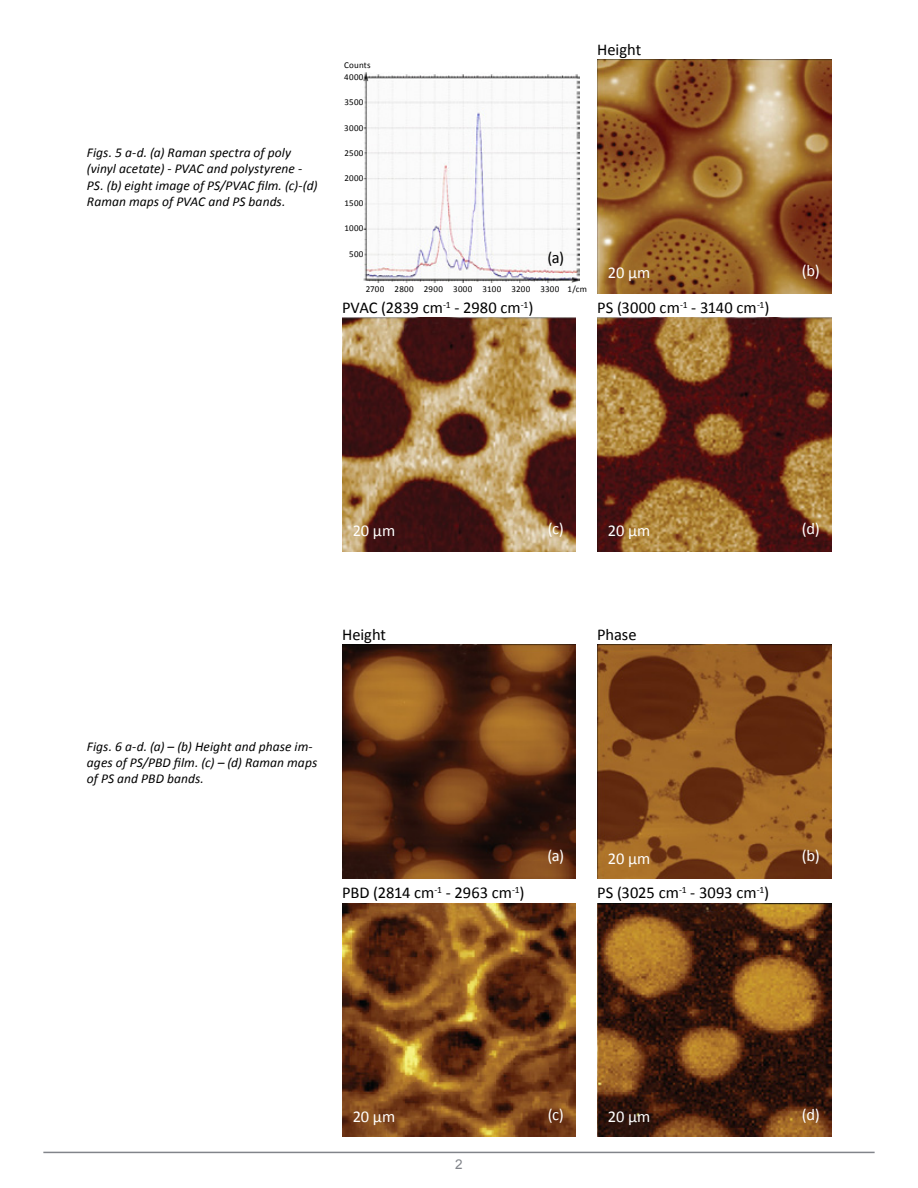
<style>
.page{position:relative;width:918px;height:1188px;background:#fff}
.page>*{position:absolute;margin:0;border:0;box-sizing:border-box;transform-origin:0 0}
.t1{font:16.5px "Calibri";color:#000}
.t2{font:16.5px "Calibri";color:#fff}
.t3{font:italic 13.5px/16.2px "Calibri";letter-spacing:.005em;color:#000}
.t4{font:13.5px "Arial";color:#81848a}
.t5{font:9px/12.8px "Calibri";letter-spacing:.03em;color:#000}
</style>
<div class="page">
<hr style="left:43px;top:1152px;width:832px;height:1px;background:#81848a">
<img style="left:597px;top:645px;width:234px;height:234px">
<img style="left:597px;top:903px;width:234px;height:234px">
<img style="left:342px;top:645px;width:234px;height:234px">
<img style="left:342px;top:903px;width:234px;height:234px">
<img style="left:363px;top:72px;width:216px;height:211px">
<img style="left:597px;top:318px;width:234px;height:234px">
<img style="left:597px;top:60px;width:234px;height:233px">
<img style="left:342px;top:318px;width:234px;height:234px">
<p class="t3" style="left:87px;top:144px;width:232px">Figs. 5 a-d. (a) Raman spectra of poly (vinyl acetate) - PVAC and polystyrene - PS. (b) eight image of PS/PVAC film. (c)-(d)<br>Raman maps of PVAC and PS bands.</p>
<p class="t5" style="left:344px;top:58px;width:28px">Counts<br>4000</p>
<p class="t5" style="left:345px;top:96px;width:21px">3500</p>
<p class="t5" style="left:344px;top:121px;width:21px">3000</p>
<p class="t5" style="left:344px;top:147px;width:21px">2500</p>
<p class="t5" style="left:344px;top:172px;width:21px">2000</p>
<p class="t5" style="left:344px;top:197px;width:21px">1500</p>
<p class="t5" style="left:344px;top:222px;width:21px">1000</p>
<p class="t5" style="left:349px;top:247px;width:16px">500</p>
<p class="t1" style="left:547px;top:247px;width:18px">(a)</p>
<p class="t5" style="left:366px;top:282px;width:223px">2700 2800 2900 3000 3100 3200 3300 1/cm</p>
<p class="t1" style="left:342px;top:297px;width:193px">PVAC (2839 cm<sup>-1</sup> - 2980 cm<sup>-1</sup>)</p>
<p class="t1" style="left:597px;top:39px;width:46px">Height</p>
<p class="t2" style="left:608px;top:262px;width:44px">20 µm</p>
<p class="t1" style="left:597px;top:297px;width:174px">PS (3000 cm<sup>-1</sup> - 3140 cm<sup>-1</sup>)</p>
<p class="t2" style="left:802px;top:260px;width:19px">(b)</p>
<p class="t2" style="left:353px;top:521px;width:44px">20 µm</p>
<p class="t1" style="left:342px;top:624px;width:46px">Height</p>
<p class="t2" style="left:548px;top:518px;width:17px">(c)</p>
<p class="t2" style="left:608px;top:521px;width:44px">20 µm</p>
<p class="t1" style="left:597px;top:624px;width:41px">Phase</p>
<p class="t2" style="left:802px;top:518px;width:19px">(d)</p>
<p class="t3" style="left:87px;top:738px;width:232px">Figs. 6 a-d. (a) – (b) Height and phase im&shy;ages of PS/PBD film. (c) – (d) Raman maps of PS and PBD bands.</p>
<p class="t1" style="left:342px;top:883px;width:184px">PBD (2814 cm<sup>-1</sup> - 2963 cm<sup>-1</sup>)</p>
<p class="t2" style="left:547px;top:845px;width:18px">(a)</p>
<p class="t2" style="left:802px;top:845px;width:19px">(b)</p>
<p class="t2" style="left:608px;top:848px;width:44px">20 µm</p>
<p class="t1" style="left:597px;top:883px;width:173px">PS (3025 cm<sup>-1</sup> - 3093 cm<sup>-1</sup>)</p>
<p class="t2" style="left:353px;top:1106px;width:44px">20 µm</p>
<p class="t4" style="left:455px;top:1156px;width:9px">2</p>
<p class="t2" style="left:548px;top:1104px;width:17px">(c)</p>
<p class="t2" style="left:802px;top:1104px;width:19px">(d)</p>
<p class="t2" style="left:608px;top:1106px;width:44px">20 µm</p>
</div>
